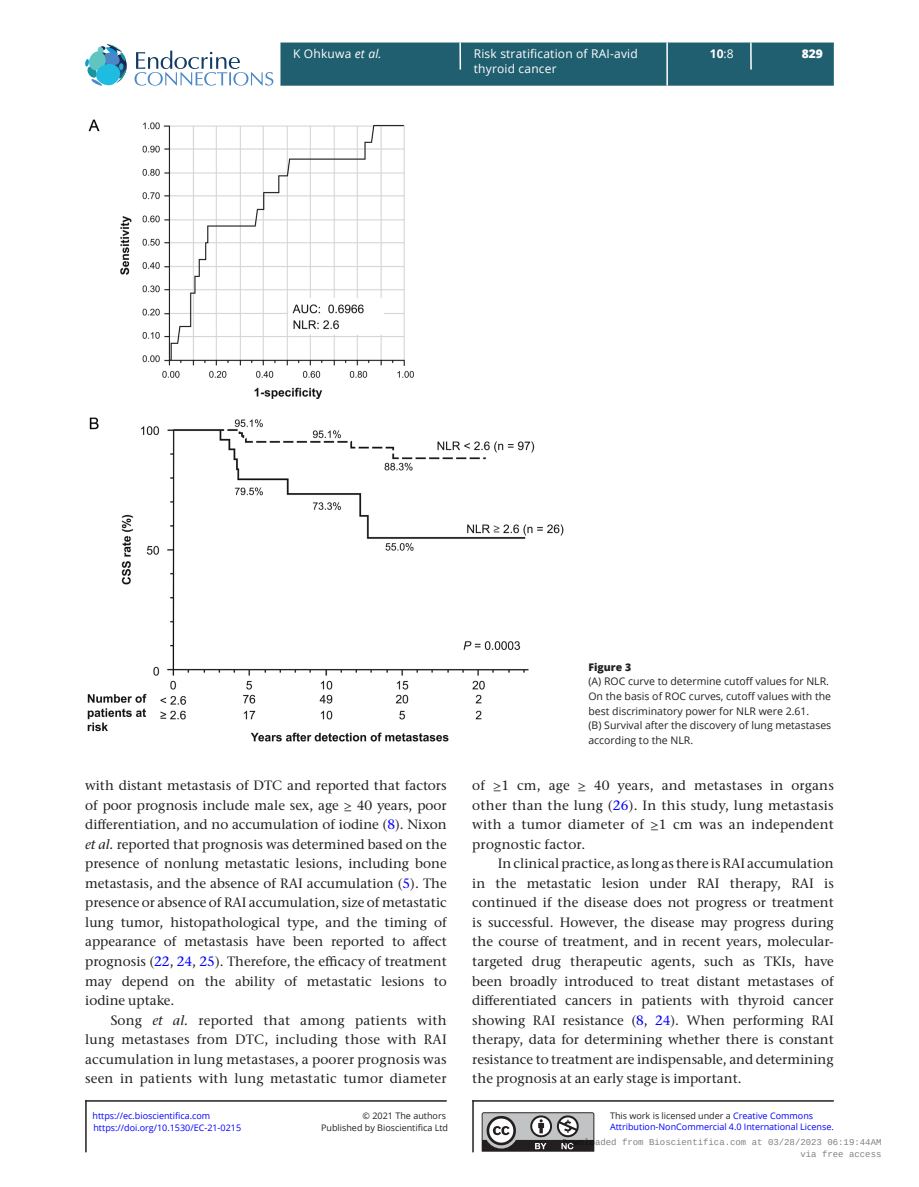
<style>
.page{position:relative;width:919px;height:1187px;background:#fff}
.page>*{position:absolute;margin:0;border:0;box-sizing:border-box;transform-origin:0 0}
.TXI{font:500 13.5px/19.5px "Stone Serif ITC Pro";letter-spacing:.01em;color:#231f20;text-align:justify}
.t1{font:12px/14.7px "Open Sans";letter-spacing:.015em;color:#fff}
.t2{font:700 12px "Open Sans";color:#fff}
.t3{font:800 12px "Open Sans";color:#fff}
.FC{font:10.5px/14.7px "Open Sans";color:#231f20}
.FC-2{font:800 10.5px "Open Sans";color:#231f20}
.t4{font:9px "Open Sans";color:#00f}
.t5{font:9px/11.6px "Open Sans";color:#231f20;text-align:right}
.t6{font:9px/12px "Liberation Mono";color:rgb(0 0 0/.5);text-align:right}
.s1{font-style:italic}
.s2{font-weight:400}
.s3{font-family:"STIX General";font-weight:400;font-size:12px}
.s4{color:#00f}
</style>
<div class="page">
<div style="left:280px;top:43px;width:553px;height:43px;background:#205f6f;border:2px solid #205f6f"></div>
<svg style="left:750px;top:43px;width:1px;height:27px"></svg>
<hr style="left:666px;top:43px;width:2px;height:43px;background:#fff">
<hr style="left:459px;top:43px;width:2px;height:27px;background:#fff">
<svg style="left:134px;top:51px;width:139px;height:35px"></svg>
<svg style="left:85px;top:44px;width:42px;height:42px"></svg>
<img style="left:87px;top:119px;width:477px;height:623px">
<svg style="left:481px;top:1112px;width:113px;height:39px;background:#8c8b8c"></svg>
<hr style="left:472px;top:1100px;width:361px;height:1px;background:#231f20">
<hr style="left:472px;top:1100px;width:1px;height:52px;background:#231f20">
<hr style="left:85px;top:1100px;width:361px;height:1px;background:#231f20">
<hr style="left:85px;top:1100px;width:2px;height:52px;background:#231f20">
<p class="t1" style="left:293px;top:46px;width:90px">K Ohkuwa <span class="s1">et al.</span></p>
<p class="t1" style="left:474px;top:46px;width:165px">Risk stratification of RAI-avid thyroid cancer</p>
<p class="t2" style="left:709px;top:46px;width:25px">10<span class="s2">:8</span></p>
<p class="t3" style="left:801px;top:45px;width:23px">829</p>
<p class="TXI" style="left:85px;top:776px;width:363px">with distant metastasis of DTC and reported that factors of poor prognosis include male sex, age <span class="s3">≥</span> 40 years, poor differentiation, and no accumulation of iodine (<span class="s4">8</span>). Nixon <span class="s1">et al.</span> reported that prognosis was determined based on the presence of nonlung metastatic lesions, including bone metastasis, and the absence of RAI accumulation (<span class="s4">5</span>). The presence or absence of RAI accumulation, size of metastatic lung tumor, histopathological type, and the timing of appearance of metastasis have been reported to affect prognosis (<span class="s4">22</span>, <span class="s4">24</span>, <span class="s4">25</span>). Therefore, the efficacy of treatment may depend on the ability of metastatic lesions to iodine uptake.</p>
<p class="TXI" style="left:85px;top:1010px;width:363px;text-indent:26px">Song <span class="s1">et al.</span> reported that among patients with lung metastases from DTC, including those with RAI accumulation in lung metastases, a poorer prognosis was seen in patients with lung metastatic tumor diameter</p>
<p class="FC-2" style="left:588px;top:659px;width:44px">Figure 3</p>
<p class="FC" style="left:588px;top:674px;width:244px">(A) ROC curve to determine cutoff values for NLR.<br>On the basis of ROC curves, cutoff values with the best discriminatory power for NLR were 2.61.<br>(B) Survival after the discovery of lung metastases according to the NLR.</p>
<p class="TXI" style="left:472px;top:776px;width:363px">of <span class="s3">≥</span>1 cm, age <span class="s3">≥</span> 40 years, and metastases in organs other than the lung (<span class="s4">26</span>). In this study, lung metastasis with a tumor diameter of <span class="s3">≥</span>1 cm was an independent prognostic factor.</p>
<p class="TXI" style="left:472px;top:854px;width:363px;text-indent:26px">In clinical practice, as long as there is RAI accumulation in the metastatic lesion under RAI therapy, RAI is continued if the disease does not progress or treatment is successful. However, the disease may progress during the course of treatment, and in recent years, molecular&shy;targeted drug therapeutic agents, such as TKIs, have been broadly introduced to treat distant metastases of differentiated cancers in patients with thyroid cancer showing RAI resistance (<span class="s4">8</span>, <span class="s4">24</span>). When performing RAI therapy, data for determining whether there is constant resistance to treatment are indispensable, and determining the prognosis at an early stage is important.</p>
<p class="t4" style="left:92px;top:1109px;width:119px">https://ec.bioscientifica.com</p>
<p class="t5" style="left:321px;top:1109px;width:128px">© 2021 The authors<br>Published by Bioscientifica Ltd</p>
<p class="t5" style="left:610px;top:1109px;width:204px">This work is licensed under a <span class="s4">Creative Commons</span></p>
<p class="t4" style="left:93px;top:1121px;width:149px">https://doi.org/10.1530/EC-21-0215</p>
<p class="t4" style="left:610px;top:1120px;width:225px">Attribution-NonCommercial 4.0 International License.</p>
<p class="t6" style="left:562px;top:1136px;width:320px">Downloaded from Bioscientifica.com at 03/28/2023 06:19:44AM via free access</p>
</div>
